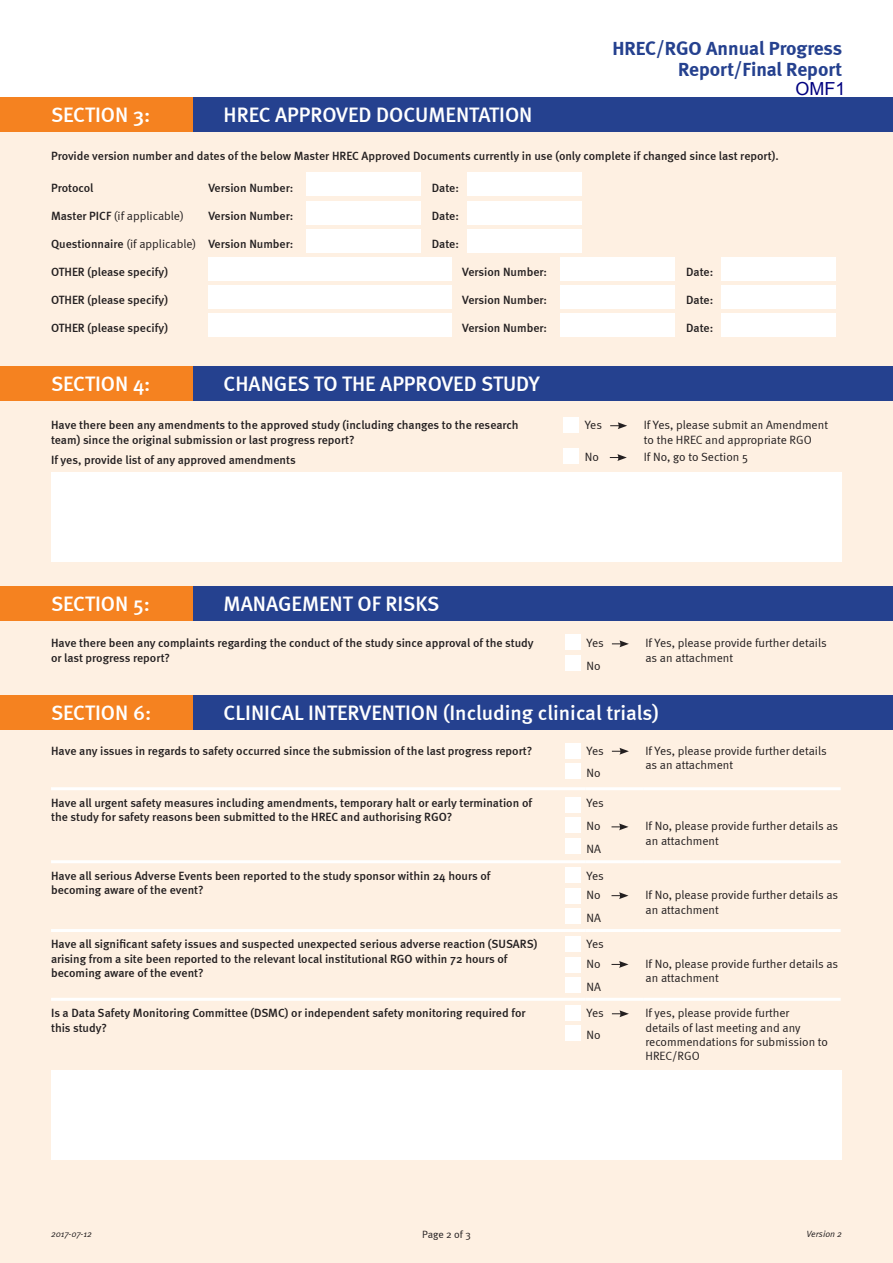
<style>
.page{position:relative;width:893px;height:1263px;background:#fff}
.page>*{position:absolute;margin:0;border:0;box-sizing:border-box;transform-origin:0 0}
.t1{font:500 21px "Meta";color:#fff}
.t2{font:700 19.5px/21px "Meta";color:#25418f;text-align:right}
.t3{font:18px "Arial";color:#000080}
.t4{font:500 12px/14.4px "Meta";color:#231f20}
.t5{font:12px/14.4px "Meta Normal";color:#231f20}
.t6{font:10.5px "Meta Normal";letter-spacing:-.005em;color:#231f20}
.t7{font:italic 9px "Meta Normal";letter-spacing:-.01em;color:#231f20}
.s1{font-family:"Meta";font-weight:500}
.s2{font-family:"Meta Normal";font-weight:400}
</style>
<div class="page">
<div style="left:0;top:126px;width:893px;height:1137px;background:#fef0e2"></div>
<div style="left:566px;top:635px;width:15px;height:15px;background:#fff"></div>
<div style="left:566px;top:655px;width:15px;height:16px;background:#fff"></div>
<div style="left:307px;top:173px;width:114px;height:23px;background:#fff"></div>
<div style="left:467px;top:173px;width:115px;height:23px;background:#fff"></div>
<div style="left:307px;top:201px;width:114px;height:23px;background:#fff"></div>
<div style="left:467px;top:201px;width:115px;height:23px;background:#fff"></div>
<div style="left:307px;top:229px;width:114px;height:24px;background:#fff"></div>
<div style="left:467px;top:229px;width:115px;height:24px;background:#fff"></div>
<div style="left:209px;top:257px;width:243px;height:24px;background:#fff"></div>
<div style="left:560px;top:257px;width:115px;height:24px;background:#fff"></div>
<div style="left:721px;top:257px;width:115px;height:24px;background:#fff"></div>
<div style="left:209px;top:285px;width:243px;height:24px;background:#fff"></div>
<div style="left:560px;top:285px;width:115px;height:24px;background:#fff"></div>
<div style="left:721px;top:285px;width:115px;height:24px;background:#fff"></div>
<div style="left:209px;top:313px;width:243px;height:24px;background:#fff"></div>
<div style="left:560px;top:313px;width:115px;height:24px;background:#fff"></div>
<div style="left:721px;top:313px;width:115px;height:24px;background:#fff"></div>
<div style="left:192px;top:98px;width:701px;height:34px;background:#25418f"></div>
<div style="left:192px;top:367px;width:701px;height:34px;background:#25418f"></div>
<div style="left:192px;top:587px;width:701px;height:34px;background:#25418f"></div>
<div style="left:0;top:98px;width:192px;height:34px;background:#f58220"></div>
<div style="left:0;top:367px;width:192px;height:34px;background:#f58220"></div>
<div style="left:0;top:587px;width:192px;height:34px;background:#f58220"></div>
<svg style="left:610px;top:422px;width:17px;height:7px"></svg>
<div style="left:51px;top:472px;width:791px;height:89px;background:#fff"></div>
<svg style="left:610px;top:454px;width:17px;height:7px"></svg>
<svg style="left:612px;top:640px;width:17px;height:7px"></svg>
<div style="left:563px;top:417px;width:15px;height:15px;background:#fff"></div>
<div style="left:563px;top:449px;width:15px;height:15px;background:#fff"></div>
<div style="left:566px;top:743px;width:15px;height:15px;background:#fff"></div>
<div style="left:566px;top:1005px;width:15px;height:16px;background:#fff"></div>
<div style="left:566px;top:797px;width:15px;height:16px;background:#fff"></div>
<div style="left:566px;top:867px;width:15px;height:16px;background:#fff"></div>
<div style="left:566px;top:936px;width:15px;height:16px;background:#fff"></div>
<div style="left:566px;top:763px;width:15px;height:16px;background:#fff"></div>
<div style="left:566px;top:1026px;width:15px;height:15px;background:#fff"></div>
<div style="left:566px;top:817px;width:15px;height:16px;background:#fff"></div>
<div style="left:566px;top:888px;width:15px;height:15px;background:#fff"></div>
<div style="left:566px;top:957px;width:15px;height:15px;background:#fff"></div>
<div style="left:566px;top:838px;width:15px;height:16px;background:#fff"></div>
<div style="left:566px;top:909px;width:15px;height:15px;background:#fff"></div>
<div style="left:566px;top:978px;width:15px;height:15px;background:#fff"></div>
<div style="left:192px;top:696px;width:701px;height:34px;background:#25418f"></div>
<div style="left:0;top:696px;width:192px;height:34px;background:#f58220"></div>
<hr style="left:51px;top:787px;width:534px;height:3px;background:#fff">
<hr style="left:585px;top:787px;width:59px;height:3px;background:#fff">
<hr style="left:644px;top:787px;width:197px;height:3px;background:#fff">
<hr style="left:51px;top:860px;width:534px;height:3px;background:#fff">
<hr style="left:585px;top:860px;width:59px;height:3px;background:#fff">
<hr style="left:644px;top:860px;width:197px;height:3px;background:#fff">
<hr style="left:51px;top:929px;width:534px;height:3px;background:#fff">
<hr style="left:51px;top:998px;width:534px;height:3px;background:#fff">
<hr style="left:585px;top:929px;width:59px;height:3px;background:#fff">
<hr style="left:644px;top:929px;width:197px;height:3px;background:#fff">
<hr style="left:585px;top:998px;width:59px;height:3px;background:#fff">
<hr style="left:644px;top:998px;width:197px;height:3px;background:#fff">
<svg style="left:612px;top:748px;width:17px;height:7px"></svg>
<svg style="left:611px;top:823px;width:17px;height:7px"></svg>
<svg style="left:611px;top:892px;width:17px;height:7px"></svg>
<svg style="left:611px;top:961px;width:17px;height:7px"></svg>
<svg style="left:612px;top:1010px;width:17px;height:7px"></svg>
<div style="left:51px;top:1070px;width:791px;height:90px;background:#fff"></div>
<h1 class="t1" style="left:51px;top:102px;width:101px">SECTION 3:</h1>
<h1 class="t1" style="left:224px;top:102px;width:310px">HREC APPROVED DOCUMENTATION</h1>
<h2 class="t2" style="left:612px;top:37px;width:231px">HREC/RGO Annual Progress<br>Report/Final Report</h2>
<h3 class="t3" style="left:795px;top:77px;width:52px">OMF1</h3>
<p class="t4" style="left:51px;top:149px;width:729px">Provide version number and dates of the below Master HREC Approved Documents currently in use (only complete if changed since last report).</p>
<p class="t4" style="left:51px;top:181px;width:44px">Protocol</p>
<p class="t4" style="left:209px;top:181px;width:86px">Version Number:</p>
<p class="t4" style="left:432px;top:181px;width:29px">Date:</p>
<p class="t5" style="left:51px;top:209px;width:134px"><span class="s1">Master PICF</span> (if applicable)</p>
<p class="t4" style="left:209px;top:209px;width:86px">Version Number:</p>
<p class="t4" style="left:432px;top:209px;width:29px">Date:</p>
<p class="t4" style="left:51px;top:237px;width:244px">Questionnaire <span class="s2">(if applicable)</span> Version Number:</p>
<p class="t4" style="left:432px;top:237px;width:29px">Date:</p>
<p class="t4" style="left:51px;top:265px;width:119px">OTHER (please specify)</p>
<p class="t4" style="left:462px;top:265px;width:86px">Version Number:</p>
<p class="t4" style="left:686px;top:265px;width:29px">Date:</p>
<p class="t4" style="left:51px;top:293px;width:119px">OTHER (please specify)</p>
<p class="t4" style="left:462px;top:293px;width:86px">Version Number:</p>
<p class="t4" style="left:686px;top:293px;width:29px">Date:</p>
<p class="t4" style="left:51px;top:321px;width:119px">OTHER (please specify)</p>
<p class="t4" style="left:462px;top:321px;width:86px">Version Number:</p>
<p class="t4" style="left:686px;top:321px;width:29px">Date:</p>
<h1 class="t1" style="left:51px;top:371px;width:101px">SECTION 4:</h1>
<h1 class="t1" style="left:224px;top:371px;width:318px">CHANGES TO THE APPROVED STUDY</h1>
<p class="t4" style="left:51px;top:418px;width:469px">Have there been any amendments to the approved study (including changes to the research team) since the original submission or last progress report?</p>
<p class="t5" style="left:585px;top:418px;width:19px">Yes</p>
<p class="t5" style="left:644px;top:418px;width:186px">If Yes, please submit an Amendment to the HREC and appropriate RGO</p>
<p class="t4" style="left:51px;top:452px;width:246px">If yes, provide list of any approved amendments</p>
<p class="t5" style="left:585px;top:449px;width:16px">No</p>
<p class="t5" style="left:644px;top:449px;width:106px">If No, go to Section 5</p>
<h1 class="t1" style="left:51px;top:592px;width:100px">SECTION 5:</h1>
<h1 class="t1" style="left:224px;top:592px;width:217px">MANAGEMENT OF RISKS</h1>
<p class="t4" style="left:51px;top:636px;width:484px">Have there been any complaints regarding the conduct of the study since approval of the study or last progress report?</p>
<p class="t5" style="left:587px;top:636px;width:19px">Yes</p>
<p class="t5" style="left:645px;top:636px;width:183px">If Yes, please provide further details as an attachment</p>
<p class="t5" style="left:587px;top:658px;width:16px">No</p>
<h1 class="t1" style="left:51px;top:700px;width:102px">SECTION 6:</h1>
<h1 class="t1" style="left:224px;top:700px;width:437px">CLINICAL INTERVENTION (Including clinical trials)</h1>
<p class="t4" style="left:51px;top:743px;width:483px">Have any issues in regards to safety occurred since the submission of the last progress report?</p>
<p class="t5" style="left:587px;top:743px;width:19px">Yes</p>
<p class="t5" style="left:645px;top:743px;width:183px">If Yes, please provide further details as an attachment</p>
<p class="t5" style="left:587px;top:765px;width:16px">No</p>
<p class="t4" style="left:51px;top:795px;width:483px">Have all urgent safety measures including amendments, temporary halt or early termination of the study for safety reasons been submitted to the HREC and authorising RGO?</p>
<p class="t5" style="left:587px;top:791px;width:19px;line-height:23.2px">Yes<br>No<br>NA</p>
<p class="t5" style="left:645px;top:819px;width:194px">If No, please provide further details as an attachment</p>
<p class="t4" style="left:51px;top:868px;width:441px">Have all serious Adverse Events been reported to the study sponsor within 24 hours of becoming aware of the event?</p>
<p class="t5" style="left:587px;top:866px;width:19px;line-height:19.5px">Yes<br>No</p>
<p class="t5" style="left:587px;top:910px;width:16px">NA</p>
<p class="t4" style="left:51px;top:937px;width:488px">Have all significant safety issues and suspected unexpected serious adverse reaction (SUSARS) arising from a site been reported to the relevant local institutional RGO within 72 hours of becoming aware of the event?</p>
<p class="t5" style="left:587px;top:934px;width:19px;line-height:19.5px">Yes<br>No</p>
<p class="t5" style="left:587px;top:979px;width:16px">NA</p>
<p class="t5" style="left:645px;top:887px;width:194px">If No, please provide further details as an attachment</p>
<p class="t5" style="left:645px;top:956px;width:194px">If No, please provide further details as an attachment</p>
<p class="t4" style="left:51px;top:1006px;width:476px">Is a Data Safety Monitoring Committee (DSMC) or independent safety monitoring required for this study?</p>
<p class="t5" style="left:587px;top:1006px;width:19px">Yes</p>
<p class="t5" style="left:645px;top:1006px;width:184px">If yes, please provide further<br>details of last meeting and any recommendations for submission to<br>HREC/RGO</p>
<p class="t5" style="left:587px;top:1028px;width:16px">No</p>
<p class="t7" style="left:51px;top:1228px;width:43px">2017-07-12</p>
<p class="t6" style="left:422px;top:1228px;width:50px">Page 2 of 3</p>
<p class="t7" style="left:806px;top:1228px;width:37px">Version 2</p>
</div>
